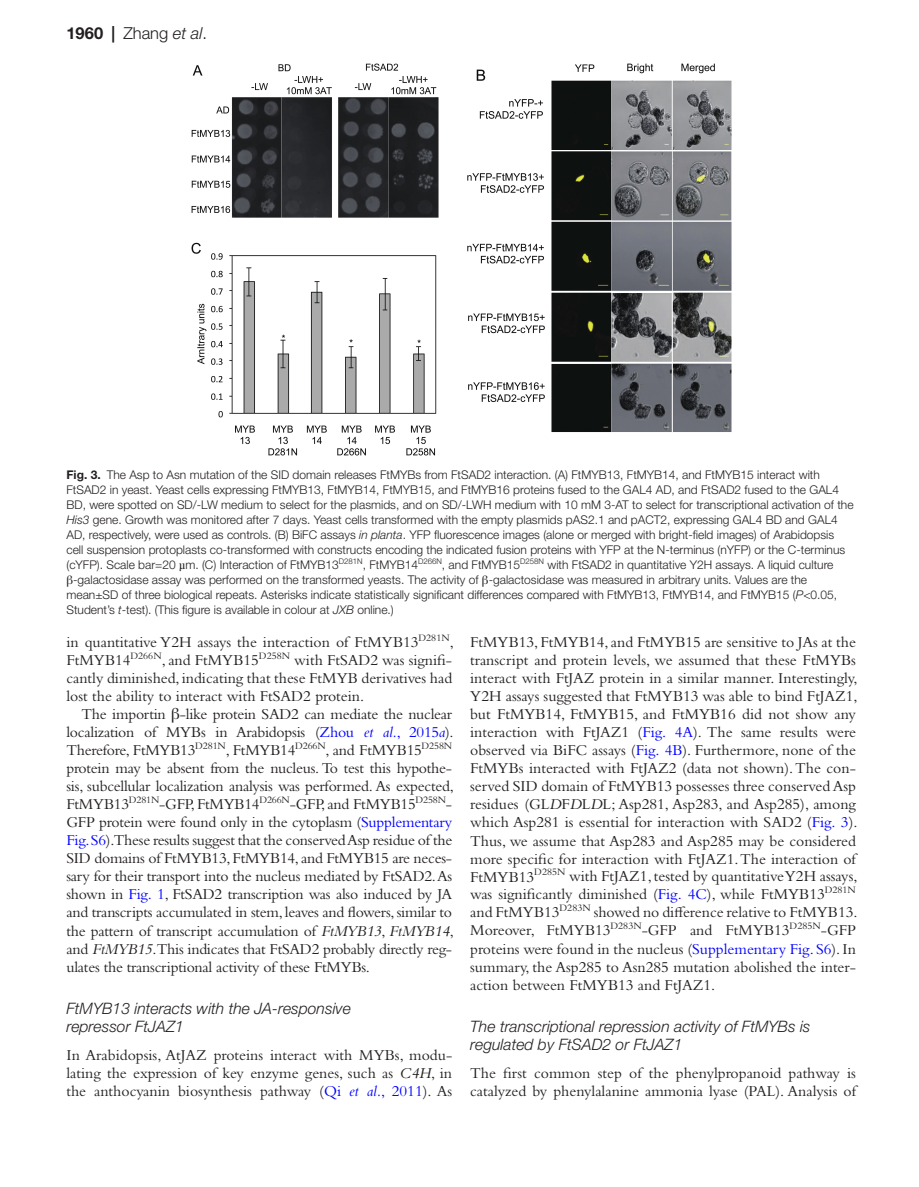
<style>
.page{position:relative;width:919px;height:1187px;background:#fff}
.page>*{position:absolute;margin:0;border:0;box-sizing:border-box;transform-origin:0 0}
.t1{font:300 16.5px "Helvetica Neue LT Std";color:#231f20}
.t2{font:15.75px/18px "Bembo Std";color:#231f20;text-align:justify}
.t3{font:italic 300 15.75px/18px "Helvetica Neue LT Std";color:#231f20}
.t4{font:300 12px/15px "Helvetica Neue LT Std";color:#231f20}
.s1{font-weight:700}
.s2{font-style:italic}
.s3{font-family:"Gandhari Unicode";font-weight:400}
.s4{font-family:"Gandhari Unicode"}
.s5{color:#00f}
.s6{font-style:italic;color:#00f}
</style>
<div class="page">
<img style="left:191px;top:63px;width:540px;height:392px">
<p class="t1" style="left:66px;top:23px;width:142px"><span class="s1">1960 |</span> Zhang <span class="s2">et al</span>.</p>
<p class="t4" style="left:66px;top:467px;width:788px"><span class="s1">Fig. 3.</span> The Asp to Asn mutation of the SID domain releases FtMYBs from FtSAD2 interaction. (A) FtMYB13, FtMYB14, and FtMYB15 interact with FtSAD2 in yeast. Yeast cells expressing FtMYB13, FtMYB14, FtMYB15, and FtMYB16 proteins fused to the GAL4 AD, and FtSAD2 fused to the GAL4<br>BD, were spotted on SD/-LW medium to select for the plasmids, and on SD/-LWH medium with 10 mM 3-AT to select for transcriptional activation of the <span class="s2">His3</span> gene. Growth was monitored after 7 days. Yeast cells transformed with the empty plasmids pAS2.1 and pACT2, expressing GAL4 BD and GAL4<br>AD, respectively, were used as controls. (B) BiFC assays <span class="s2">in planta</span>. YFP fluorescence images (alone or merged with bright-field images) of Arabidopsis cell suspension protoplasts co-transformed with constructs encoding the indicated fusion proteins with YFP at the N-terminus (nYFP) or the C-terminus (cYFP). Scale bar=20 <span class="s3">µ</span>m. (C) Interaction of FtMYB13<sup>D281N</sup>, FtMYB14<sup>D266N</sup>, and FtMYB15<sup>D258N</sup> with FtSAD2 in quantitative Y2H assays. A liquid culture <span class="s3">β</span>-galactosidase assay was performed on the transformed yeasts. The activity of <span class="s3">β</span>-galactosidase was measured in arbitrary units. Values are the mean±SD of three biological repeats. Asterisks indicate statistically significant differences compared with FtMYB13, FtMYB14, and FtMYB15 (<span class="s2">P</span>&lt;0.05, Student’s <span class="s2">t</span>-test). (This figure is available in colour at <span class="s2">JXB</span> online.)</p>
<p class="t2" style="left:66px;top:633px;width:389px">in quantitative Y2H assays the interaction of FtMYB13<sup>D281N</sup>, FtMYB14<sup>D266N</sup>, and FtMYB15<sup>D258N</sup> with FtSAD2 was signifi&shy;cantly diminished, indicating that these FtMYB derivatives had lost the ability to interact with FtSAD2 protein.</p>
<p class="t2" style="left:66px;top:705px;width:389px;text-indent:15px">The importin <span class="s4">β</span>-like protein SAD2 can mediate the nuclear localization of MYBs in Arabidopsis (<span class="s5">Zhou</span> <span class="s6">et al.</span><span class="s5">, 2015</span><span class="s6">a</span>).<br>Therefore, FtMYB13<sup>D281N</sup>, FtMYB14<sup>D266N</sup>, and FtMYB15<sup>D258N </sup>protein may be absent from the nucleus. To test this hypothe&shy;sis, subcellular localization analysis was performed. As expected, FtMYB13<sup>D281N</sup>-GFP, FtMYB14<sup>D266N</sup>-GFP, and FtMYB15<sup>D258N</sup>-GFP protein were found only in the cytoplasm (<span class="s5">Supplementary Fig. S6</span>).These results suggest that the conserved Asp residue of the SID domains of FtMYB13, FtMYB14, and FtMYB15 are neces&shy;sary for their transport into the nucleus mediated by FtSAD2. As shown in <span class="s5">Fig. 1</span>, FtSAD2 transcription was also induced by JA and transcripts accumulated in stem, leaves and flowers, similar to the pattern of transcript accumulation of <span class="s2">FtMYB13</span>, <span class="s2">FtMYB14</span>, and <span class="s2">FtMYB15</span>.This indicates that FtSAD2 probably directly reg&shy;ulates the transcriptional activity of these FtMYBs.</p>
<p class="t3" style="left:66px;top:998px;width:286px">FtMYB13 interacts with the JA-responsive repressor FtJAZ1</p>
<p class="t2" style="left:66px;top:1045px;width:387px">In Arabidopsis, AtJAZ proteins interact with MYBs, modu&shy;lating the expression of key enzyme genes, such as <span class="s2">C4H</span>, in the anthocyanin biosynthesis pathway (<span class="s5">Qi</span> <span class="s6">et al.</span><span class="s5">, 2011</span>). As</p>
<p class="t2" style="left:470px;top:633px;width:389px">FtMYB13, FtMYB14, and FtMYB15 are sensitive to JAs at the transcript and protein levels, we assumed that these FtMYBs interact with FtJAZ protein in a similar manner. Interestingly, Y2H assays suggested that FtMYB13 was able to bind FtJAZ1, but FtMYB14, FtMYB15, and FtMYB16 did not show any interaction with FtJAZ1 (<span class="s5">Fig. 4A</span>). The same results were observed via BiFC assays (<span class="s5">Fig. 4B</span>). Furthermore, none of the FtMYBs interacted with FtJAZ2 (data not shown). The con&shy;served SID domain of FtMYB13 possesses three conserved Asp residues (GL<span class="s2">D</span>F<span class="s2">D</span>L<span class="s2">D</span>L; Asp281, Asp283, and Asp285), among which Asp281 is essential for interaction with SAD2 (<span class="s5">Fig. 3</span>).<br>Thus, we assume that Asp283 and Asp285 may be considered more specific for interaction with FtJAZ1. The interaction of FtMYB13<sup>D285N</sup> with FtJAZ1, tested by quantitative Y2H assays, was significantly diminished (<span class="s5">Fig. 4C</span>), while FtMYB13<sup>D281N </sup>and FtMYB13<sup>D283N</sup> showed no difference relative to FtMYB13.<br>Moreover, FtMYB13<sup>D283N</sup>-GFP and FtMYB13<sup>D285N</sup>-GFP proteins were found in the nucleus (<span class="s5">Supplementary Fig. S6</span>). In summary, the Asp285 to Asn285 mutation abolished the inter&shy;action between FtMYB13 and FtJAZ1.</p>
<p class="t3" style="left:470px;top:1016px;width:342px">The transcriptional repression activity of FtMYBs is regulated by FtSAD2 or FtJAZ1</p>
<p class="t2" style="left:470px;top:1063px;width:387px">The first common step of the phenylpropanoid pathway is catalyzed by phenylalanine ammonia lyase (PAL). Analysis of</p>
</div>
